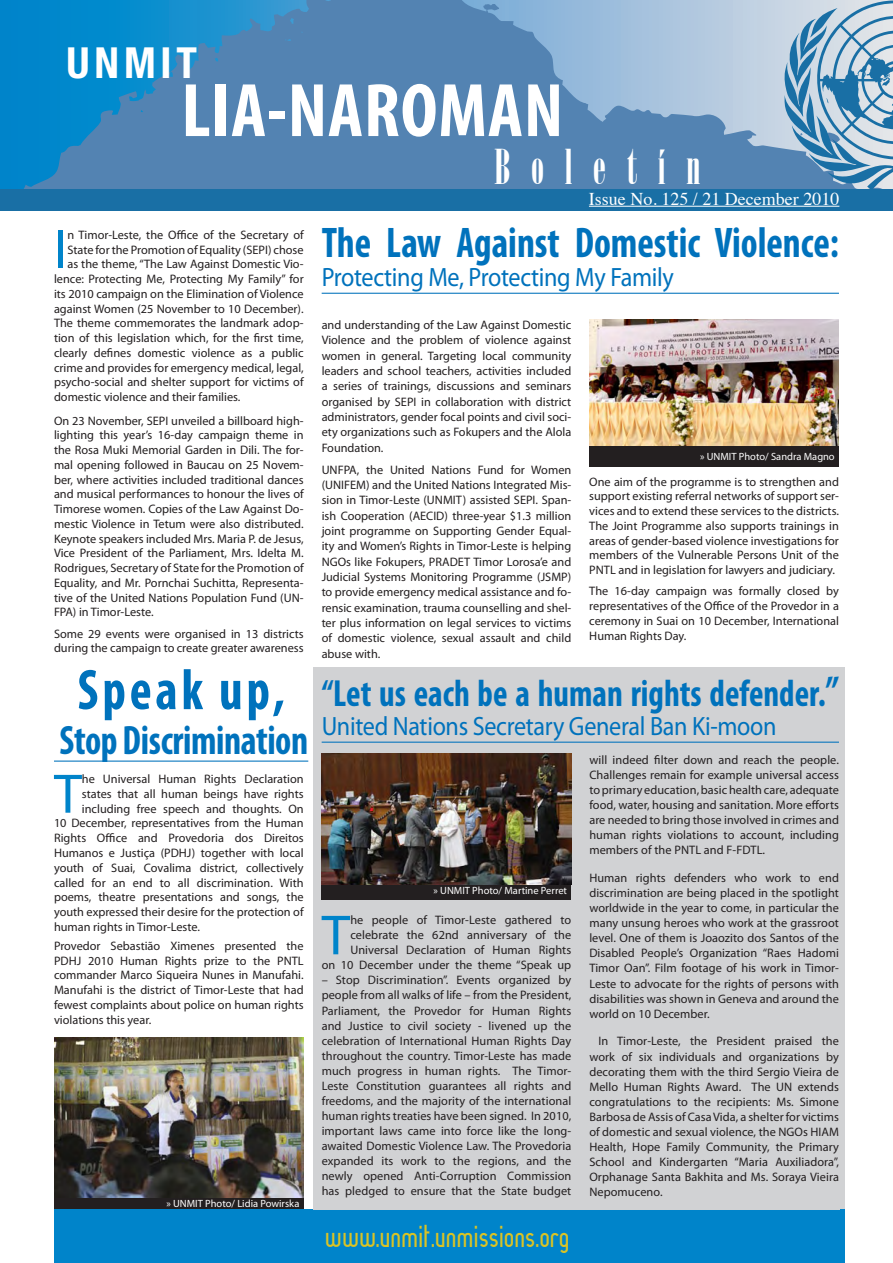
<style>
.page{position:relative;width:893px;height:1263px;background:#fff}
.page>*{position:absolute;margin:0;border:0;box-sizing:border-box;transform-origin:0 0}
.t1{font:700 condensed 76.5px "Myriad Pro";letter-spacing:.01em;color:#fff}
.t2{font:700 condensed 57.75px "Myriad Pro";letter-spacing:.07em;color:#0072bc;scale:.91 1}
.t3{font:57px "Myriad Pro";color:#0084ca}
.t4{font:56.1px "Myriad Pro";color:#0084ca}
.t5{font:48px "Onyx";letter-spacing:.43em;color:#fff}
.t6{font:700 condensed 43.05px "Myriad Pro";color:#0072bc;scale:.91 1}
.t7{font:700 condensed 42.9px "Helvetica Neue LT Std";letter-spacing:.115em;color:#fff}
.t8{font:700 condensed 41.25px "Myriad Pro";letter-spacing:-.01em;color:#0072bc;scale:.91 1}
.t9{font:700 condensed 37.95px "Myriad Pro";color:#0072bc;scale:.91 1}
.t10{font:30px "Lady Ice Revisited";color:#dac325}
.t11{font:26.55px "Myriad Pro";letter-spacing:-.015em;color:#0072bc;scale:.91 1}
.t12{font:18px "Times";color:#fff}
.t13{font:12.3px/15px "Myriad Pro";color:#231f20;text-align:justify}
.t14{font:10.5px "Myriad Pro";color:#fff}
.s1{font-size:43.05px}
</style>
<div class="page">
<svg style="left:0;top:0;width:784px;height:189px;background:#5591bf"></svg>
<div style="left:0;top:189px;width:893px;height:21px;background:#196fa5"></div>
<hr style="left:589px;top:206px;width:250px;height:1px;background:#fff">
<svg style="left:784px;top:0;width:109px;height:189px;background:#8ab0cb"></svg>
<div style="left:54px;top:1209px;width:786px;height:54px;background:#0084ca"></div>
<hr style="left:322px;top:293px;width:517px;height:1px;background:#0072bc">
<div style="left:314px;top:667px;width:531px;height:542px;background:#d1d2d4"></div>
<hr style="left:322px;top:742px;width:517px;height:1px;background:#0072bc">
<hr style="left:54px;top:760px;width:254px;height:2px;background:#0072bc">
<div style="left:54px;top:1197px;width:250px;height:12px;background:#231f20"></div>
<img style="left:54px;top:1037px;width:250px;height:160px">
<img style="left:589px;top:320px;width:250px;height:126px">
<div style="left:589px;top:446px;width:250px;height:20px;background:#231f20"></div>
<div style="left:322px;top:880px;width:249px;height:20px;background:#231f20"></div>
<img style="left:322px;top:753px;width:249px;height:131px">
<div style="left:840px;top:1209px;width:5px;height:54px;background:#0084ca"></div>
<h3 class="t7" style="left:67px;top:37px;width:132px">UNMIT</h3>
<h1 class="t1" style="left:181px;top:63px;width:383px">LIA-NAROMAN</h1>
<h3 class="t5" style="left:495px;top:139px;width:207px">Boletín</h3>
<h3 class="t4" style="left:54px;top:215px;width:15px">I</h3>
<p class="t13" style="left:67px;top:227px;width:238px">n Timor-Leste, the Office of the Secretary of</p>
<p class="t13" style="left:67px;top:242px;width:238px">State for the Promotion of Equality (SEPI) chose</p>
<p class="t13" style="left:67px;top:257px;width:238px">as the theme, “The Law Against Domestic Vio-</p>
<p class="t13" style="left:54px;top:271px;width:251px">lence: Protecting Me, Protecting My Family” for</p>
<p class="t13" style="left:54px;top:286px;width:251px">its 2010 campaign on the Elimination of Violence</p>
<p class="t13" style="left:54px;top:301px;width:251px">against Women (25 November to 10 December).</p>
<p class="t13" style="left:54px;top:316px;width:251px">The theme commemorates the landmark adop-</p>
<p class="t13" style="left:54px;top:330px;width:251px">tion of this legislation which, for the first time,</p>
<p class="t13" style="left:54px;top:345px;width:251px">clearly defines domestic violence as a public</p>
<p class="t13" style="left:54px;top:360px;width:251px">crime and provides for emergency medical, legal,</p>
<p class="t13" style="left:54px;top:375px;width:251px">psycho-social and shelter support for victims of</p>
<p class="t13" style="left:54px;top:389px;width:188px">domestic violence and their families.</p>
<p class="t13" style="left:54px;top:413px;width:251px">On 23 November, SEPI unveiled a billboard high&shy;lighting this year’s 16-day campaign theme in the Rosa Muki Memorial Garden in Dili. The for&shy;mal opening followed in Baucau on 25 Novem&shy;ber, where activities included traditional dances and musical performances to honour the lives of Timorese women. Copies of the Law Against Do&shy;mestic Violence in Tetum were also distributed.<br>Keynote speakers included Mrs. Maria P. de Jesus, Vice President of the Parliament, Mrs. Idelta M.<br>Rodrigues, Secretary of State for the Promotion of Equality, and Mr. Pornchai Suchitta, Representa&shy;tive of the United Nations Population Fund (UN-FPA) in Timor-Leste.</p>
<p class="t13" style="left:54px;top:626px;width:251px">Some 29 events were organised in 13 districts during the campaign to create greater awareness</p>
<h2 class="t2" style="left:78px;top:654px;width:229px">Speak up,</h2>
<h3 class="t8" style="left:59px;top:715px;width:275px">Stop Discrimination</h3>
<h3 class="t4" style="left:54px;top:759px;width:29px">T</h3>
<p class="t13" style="left:82px;top:771px;width:223px">he Universal Human Rights Declaration</p>
<p class="t13" style="left:82px;top:786px;width:223px">states that all human beings have rights</p>
<p class="t13" style="left:82px;top:801px;width:223px">including free speech and thoughts. On</p>
<p class="t13" style="left:54px;top:816px;width:251px">10 December, representatives from the Human</p>
<p class="t13" style="left:54px;top:830px;width:251px">Rights Office and Provedoria dos Direitos</p>
<p class="t13" style="left:54px;top:845px;width:251px">Humanos e Justiça (PDHJ) together with local</p>
<p class="t13" style="left:54px;top:860px;width:251px">youth of Suai, Covalima district, collectively</p>
<p class="t13" style="left:54px;top:875px;width:251px">called for an end to all discrimination. With</p>
<p class="t13" style="left:54px;top:889px;width:251px">poems, theatre presentations and songs, the</p>
<p class="t13" style="left:54px;top:904px;width:251px">youth expressed their desire for the protection of</p>
<p class="t13" style="left:54px;top:919px;width:148px">human rights in Timor-Leste.</p>
<p class="t13" style="left:54px;top:938px;width:251px">Provedor Sebastião Ximenes presented the PDHJ 2010 Human Rights prize to the PNTL commander Marco Siqueira Nunes in Manufahi.<br>Manufahi is the district of Timor-Leste that had fewest complaints about police on human rights violations this year.</p>
<p class="t14" style="left:166px;top:1197px;width:134px">» UNMIT Photo/ Lidia Powirska</p>
<h3 class="t12" style="left:589px;top:182px;width:252px">Issue No. 125 / 21 December 2010</h3>
<h3 class="t6" style="left:322px;top:216px;width:570px">The Law Against Domestic Violence:</h3>
<h3 class="t11" style="left:322px;top:261px;width:389px">Protecting Me, Protecting My Family</h3>
<p class="t13" style="left:322px;top:317px;width:251px">and understanding of the Law Against Domestic Violence and the problem of violence against women in general. Targeting local community leaders and school teachers, activities included a series of trainings, discussions and seminars organised by SEPI in collaboration with district administrators, gender focal points and civil soci&shy;ety organizations such as Fokupers and the Alola Foundation.</p>
<p class="t13" style="left:322px;top:462px;width:251px">UNFPA, the United Nations Fund for Women (UNIFEM) and the United Nations Integrated Mis&shy;sion in Timor-Leste (UNMIT) assisted SEPI. Span&shy;ish Cooperation (AECID) three-year $1.3 million joint programme on Supporting Gender Equal&shy;ity and Women’s Rights in Timor-Leste is helping NGOs like Fokupers, PRADET Timor Lorosa’e and Judicial Systems Monitoring Programme (JSMP) to provide emergency medical assistance and fo&shy;rensic examination, trauma counselling and shel&shy;ter plus information on legal services to victims of domestic violence, sexual assault and child abuse with.</p>
<p class="t14" style="left:700px;top:450px;width:136px">» UNMIT Photo/ Sandra Magno</p>
<p class="t13" style="left:589px;top:474px;width:251px">One aim of the programme is to strengthen and support existing referral networks of support ser&shy;vices and to extend these services to the districts.<br>The Joint Programme also supports trainings in areas of gender-based violence investigations for members of the Vulnerable Persons Unit of the PNTL and in legislation for lawyers and judiciary.</p>
<p class="t13" style="left:589px;top:584px;width:251px">The 16-day campaign was formally closed by representatives of the Office of the Provedor in a ceremony in Suai on 10 December, International Human Rights Day.</p>
<h3 class="t9" style="left:322px;top:670px;width:570px">“Let us each be a human rights defender.<span class="s1">”</span></h3>
<h3 class="t11" style="left:322px;top:710px;width:501px">United Nations Secretary General Ban Ki-moon</h3>
<p class="t14" style="left:434px;top:884px;width:135px">» UNMIT Photo/ Martine Perret</p>
<p class="t13" style="left:322px;top:912px;width:251px;text-align:right">he people of Timor-Leste gathered to celebrate the 62nd anniversary of the Universal Declaration of Human Rights<br>on 10 December under the theme “Speak up</p>
<p class="t13" style="left:322px;top:972px;width:251px">– Stop Discrimination”. Events organized by people from all walks of life – from the President, Parliament, the Provedor for Human Rights and Justice to civil society - livened up the celebration of International Human Rights Day throughout the country. Timor-Leste has made much progress in human rights. The Timor-Leste Constitution guarantees all rights and freedoms, and the majority of the international human rights treaties have been signed. In 2010, important laws came into force like the long&shy;awaited Domestic Violence Law. The Provedoria expanded its work to the regions, and the newly opened Anti-Corruption Commission has pledged to ensure that the State budget</p>
<h3 class="t3" style="left:322px;top:900px;width:30px">T</h3>
<h3 class="t10" style="left:325px;top:1216px;width:246px">www.unmit.unmissions.org</h3>
<p class="t13" style="left:589px;top:752px;width:251px">will indeed filter down and reach the people.<br>Challenges remain for example universal access to primary education, basic health care, adequate food, water, housing and sanitation. More efforts are needed to bring those involved in crimes and human rights violations to account, including members of the PNTL and F-FDTL.</p>
<p class="t13" style="left:589px;top:870px;width:251px">Human rights defenders who work to end discrimination are being placed in the spotlight worldwide in the year to come, in particular the many unsung heroes who work at the grassroot level. One of them is Joaozito dos Santos of the Disabled People’s Organization “Raes Hadomi Timor Oan”. Film footage of his work in Timor-Leste to advocate for the rights of persons with disabilities was shown in Geneva and around the world on 10 December.</p>
<p class="t13" style="left:589px;top:1033px;width:251px;text-indent:9px">In Timor-Leste, the President praised the work of six individuals and organizations by decorating them with the third Sergio Vieira de Mello Human Rights Award. The UN extends congratulations to the recipients: Ms. Simone Barbosa de Assis of Casa Vida, a shelter for victims of domestic and sexual violence, the NGOs HIAM Health, Hope Family Community, the Primary School and Kindergarten “Maria Auxiliadora”, Orphanage Santa Bakhita and Ms. Soraya Vieira Nepomuceno.</p>
</div>
